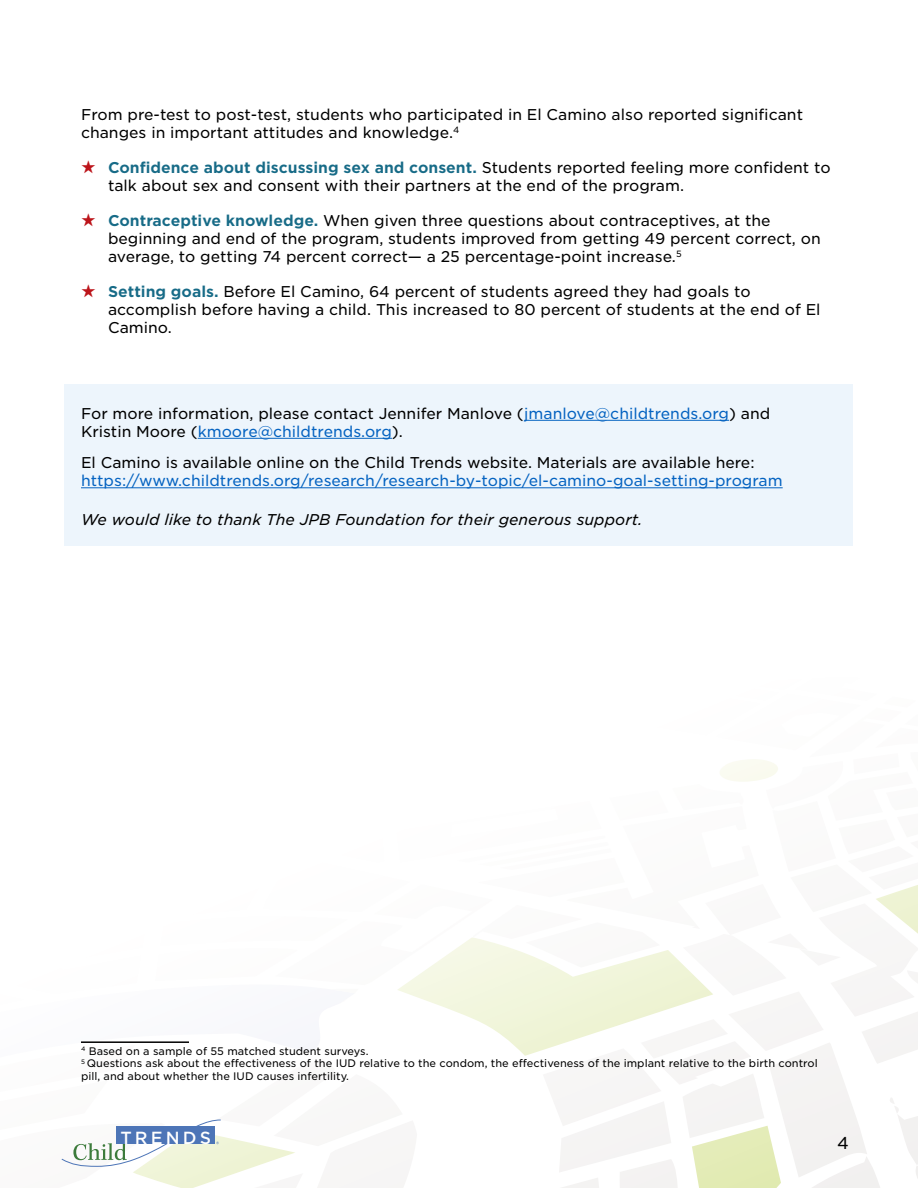
<style>
.page{position:relative;width:918px;height:1188px;background:#fff}
.page>*{position:absolute;margin:0;border:0;box-sizing:border-box;transform-origin:0 0}
.t1{font:500 16.8px "Gotham S Sm";letter-spacing:.185em;color:#fff}
.t2{font:16.5px "Gotham S Sm";color:#000}
.t3{font:15px/18px "Gotham S Sm";color:#000}
.t4{font:15px "Gotham S Sm";color:#0563c1}
.t5{font:italic 15px "Gotham S Sm";color:#000}
.t6{font:10.5px/12.6px "Gotham S Sm";color:#000}
.s1{color:#bc141a}
.s2{font-weight:700;color:#176b87}
.s3{color:#0563c1}
</style>
<div class="page">
<svg style="left:133px;top:885px;width:785px;height:303px"></svg>
<svg style="left:720px;top:759px;width:58px;height:23px"></svg>
<div style="left:65px;top:384px;width:788px;height:162px;background:#edf5fc"></div>
<hr style="left:524px;top:420px;width:205px;height:1px;background:#0563c1">
<hr style="left:198px;top:438px;width:194px;height:1px;background:#0563c1">
<hr style="left:81px;top:487px;width:702px;height:1px;background:#0563c1">
<hr style="left:81px;top:1041px;width:108px;height:2px;background:#000">
<svg style="left:62px;top:1120px;width:159px;height:47px"></svg>
<div style="left:116px;top:1126px;width:99px;height:18px;background:#4d75b7"></div>
<p class="t3" style="left:81px;top:105px;width:724px">From pre-test to post-test, students who participated in El Camino also reported significant changes in important attitudes and knowledge.<sup>4</sup></p>
<p class="t3" style="left:108px;top:158px;width:724px;text-indent:-27px"><span class="s1">★</span> <span class="s2">Confidence about discussing sex and consent.</span> Students reported feeling more confident to talk about sex and consent with their partners at the end of the program.</p>
<p class="t3" style="left:108px;top:211px;width:714px;text-indent:-27px"><span class="s1">★</span> <span class="s2">Contraceptive knowledge.</span> When given three questions about contraceptives, at the beginning and end of the program, students improved from getting 49 percent correct, on average, to getting 74 percent correct— a 25 percentage-point increase.<sup>5</sup></p>
<p class="t3" style="left:108px;top:282px;width:714px;text-indent:-27px"><span class="s1">★</span> <span class="s2">Setting goals.</span> Before El Camino, 64 percent of students agreed they had goals to accomplish before having a child. This increased to 80 percent of students at the end of El<br>Camino.</p>
<p class="t3" style="left:81px;top:404px;width:691px">For more information, please contact Jennifer Manlove (<span class="s3">jmanlove@childtrends.org</span>) and<br>Kristin Moore (<span class="s3">kmoore@childtrends.org</span>).</p>
<p class="t3" style="left:81px;top:453px;width:675px">El Camino is available online on the Child Trends website. Materials are available here:</p>
<p class="t4" style="left:81px;top:471px;width:703px">https://www.childtrends.org/research/research-by-topic/el-camino-goal-setting-program</p>
<p class="t5" style="left:81px;top:509px;width:563px">We would like to thank The JPB Foundation for their generous support.</p>
<p class="t6" style="left:81px;top:1044px;width:738px"><sup>4</sup> Based on a sample of 55 matched student surveys.<br><sup>5</sup> Questions ask about the effectiveness of the IUD relative to the condom, the effectiveness of the implant relative to the birth control pill, and about whether the IUD causes infertility.</p>
<p class="t1" style="left:120px;top:1126px;width:92px">TRENDS</p>
<p class="t2" style="left:837px;top:1132px;width:13px">4</p>
</div>
